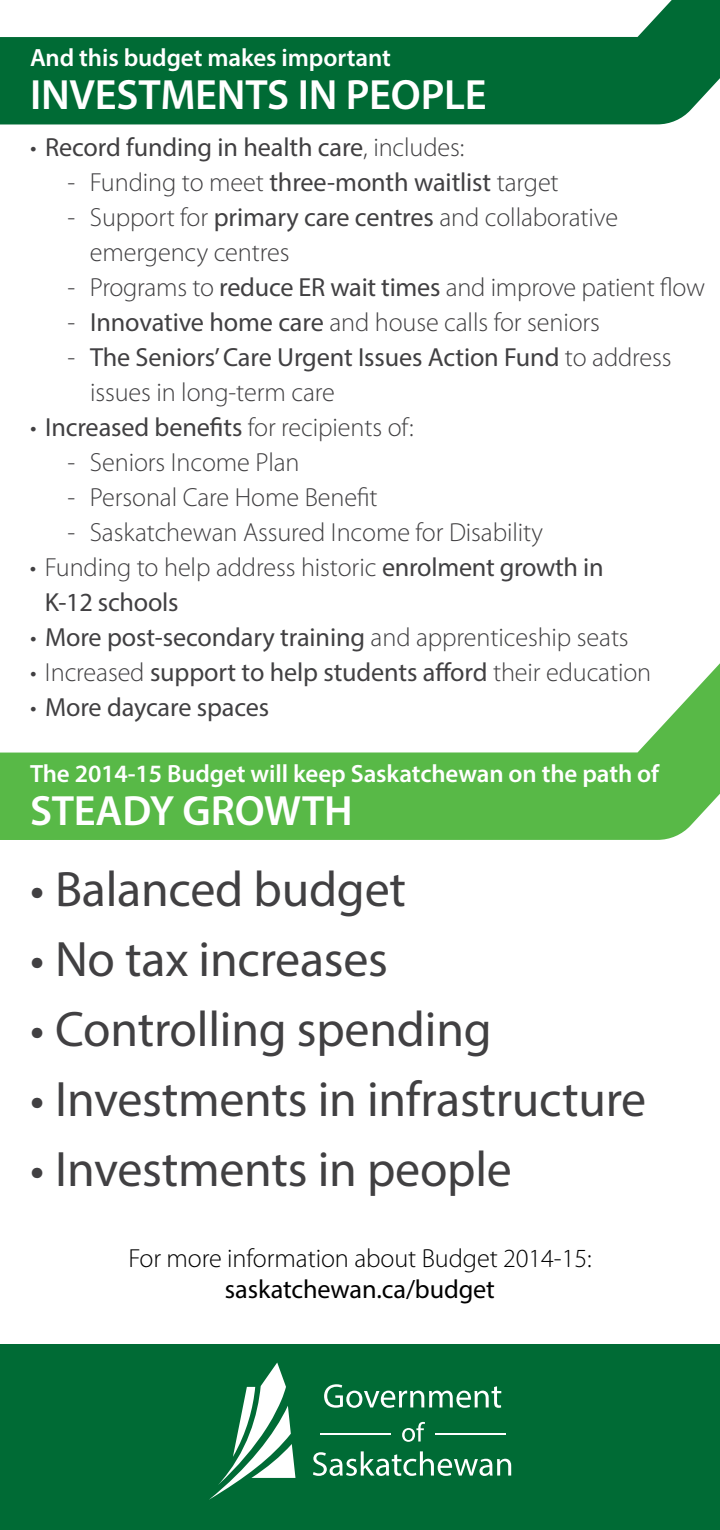
<style>
.page{position:relative;width:720px;height:1530px;background:#fff}
.page>*{position:absolute;margin:0;border:0;box-sizing:border-box;transform-origin:0 0}
.t1{font:50px "Myriad Pro";letter-spacing:-.005em;color:#414042}
.t2{font:600 42.5px "Myriad Pro";letter-spacing:-.005em;color:#fff}
.t3{font:300 26.25px/35px "Myriad Pro";letter-spacing:-.005em;color:#414042}
.t4{font:26.25px/35px "Myriad Pro";letter-spacing:-.005em;color:#414042}
.t5{font:300 26.25px "Myriad Pro";letter-spacing:-.005em;color:#000}
.t6{font:26.25px "Myriad Pro";letter-spacing:-.005em;color:#000}
.t7{font:600 25px "Myriad Pro";letter-spacing:-.005em;color:#fff}
.s1{font-weight:300}
.s2{font-weight:400}
</style>
<div class="page">
<svg style="left:0;top:0;width:720px;height:125px;fill:#006b35"></svg>
<svg style="left:0;top:663px;width:720px;height:177px;fill:#58b947"></svg>
<div style="left:0;top:1345px;width:720px;height:185px;background:#006b35"></div>
<svg style="left:209px;top:1363px;width:86px;height:137px"></svg>
<svg style="left:324px;top:1384px;width:177px;height:24px"></svg>
<svg style="left:402px;top:1422px;width:23px;height:20px"></svg>
<svg style="left:313px;top:1451px;width:198px;height:25px"></svg>
<hr style="left:320px;top:1433px;width:70px;height:2px;background:#fff">
<hr style="left:435px;top:1433px;width:70px;height:2px;background:#fff">
<p class="t7" style="left:30px;top:42px;width:362px">And this budget makes important</p>
<h2 class="t2" style="left:30px;top:68px;width:458px">INVESTMENTS IN PEOPLE</h2>
<p class="t4" style="left:30px;top:129px;width:436px"><span class="s1">•</span> Record funding in health care<span class="s1">, includes:</span></p>
<p class="t3" style="left:67px;top:164px;width:493px">- Funding to meet <span class="s2">three-month waitlist</span> target</p>
<p class="t3" style="left:90px;top:199px;width:530px;text-indent:-23px">- Support for <span class="s2">primary care centres</span> and collaborative emergency centres</p>
<p class="t3" style="left:67px;top:269px;width:639px">- Programs to <span class="s2">reduce ER wait times</span> and improve patient flow</p>
<p class="t3" style="left:67px;top:304px;width:534px">- <span class="s2">Innovative home care</span> and house calls for seniors</p>
<p class="t4" style="left:90px;top:339px;width:583px;text-indent:-23px"><span class="s1">-</span> The Seniors’ Care Urgent Issues Action Fund <span class="s1">to address issues in long-term care</span></p>
<p class="t3" style="left:30px;top:409px;width:385px">• <span class="s2">Increased benefits</span> for recipients of:</p>
<p class="t3" style="left:67px;top:444px;width:234px">- Seniors Income Plan</p>
<p class="t3" style="left:67px;top:479px;width:312px">- Personal Care Home Benefit</p>
<p class="t3" style="left:67px;top:514px;width:477px">- Saskatchewan Assured Income for Disability</p>
<p class="t3" style="left:45px;top:549px;width:560px;text-indent:-15px">• Funding to help address historic <span class="s2">enrolment growth in<br>K-12 schools</span></p>
<p class="t4" style="left:30px;top:619px;width:600px"><span class="s1">•</span> More post-secondary training <span class="s1">and apprenticeship seats</span></p>
<p class="t4" style="left:30px;top:654px;width:623px"><span class="s1">• Increased</span> support to help students afford <span class="s1">their education</span></p>
<p class="t4" style="left:30px;top:689px;width:241px"><span class="s1">•</span> More daycare spaces</p>
<p class="t7" style="left:30px;top:757px;width:631px">The 2014-15 Budget will keep Saskatchewan on the path of</p>
<h2 class="t2" style="left:30px;top:783px;width:324px">STEADY GROWTH</h2>
<h1 class="t1" style="left:30px;top:859px;width:378px">• Balanced budget</h1>
<h1 class="t1" style="left:30px;top:929px;width:360px">• No tax increases</h1>
<h1 class="t1" style="left:30px;top:999px;width:463px">• Controlling spending</h1>
<h1 class="t1" style="left:30px;top:1069px;width:618px">• Investments in infrastructure</h1>
<h1 class="t1" style="left:30px;top:1139px;width:484px">• Investments in people</h1>
<p class="t5" style="left:128px;top:1243px;width:465px">For more information about Budget 2014-15:</p>
<p class="t6" style="left:225px;top:1273px;width:272px">saskatchewan.ca/budget</p>
</div>
